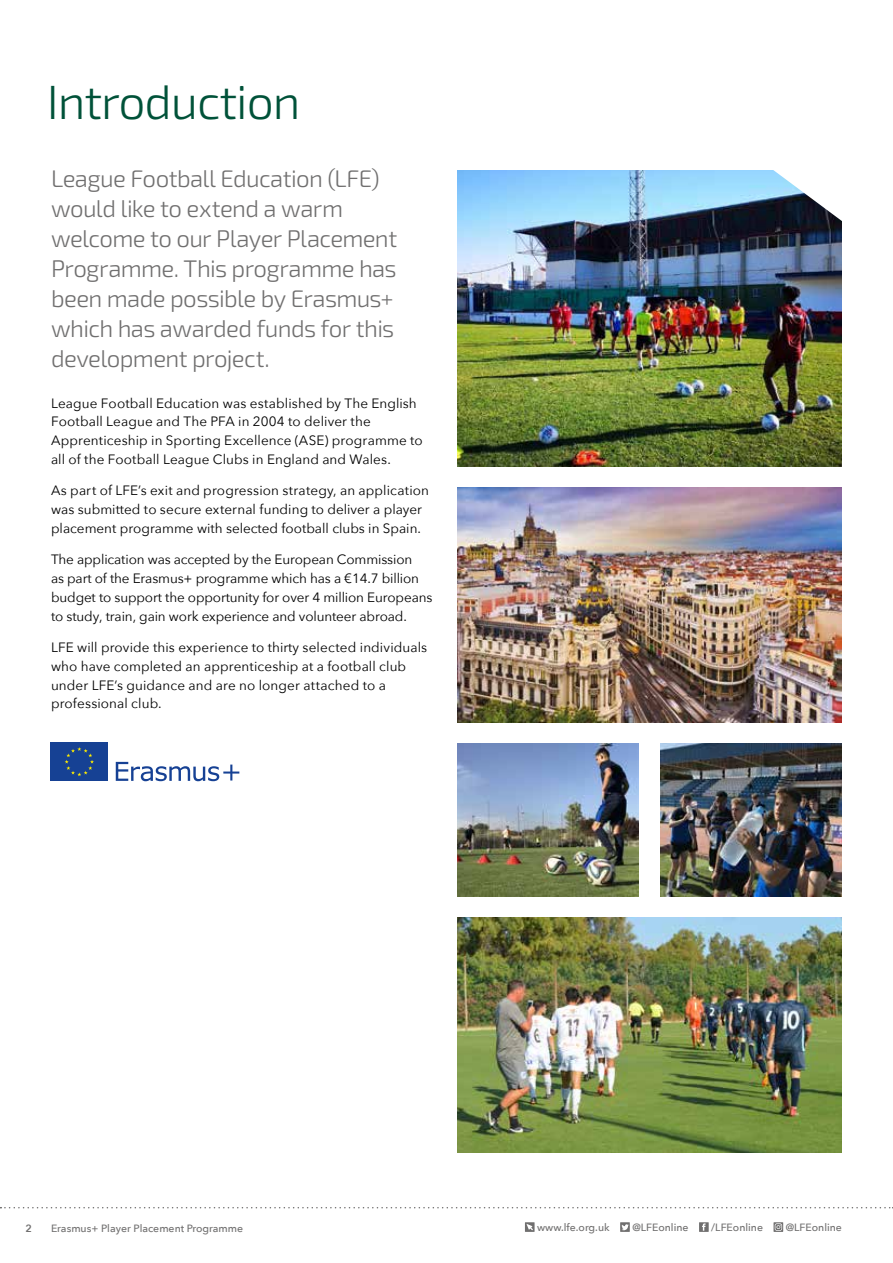
<style>
.page{position:relative;width:893px;height:1263px;background:#fff}
.page>*{position:absolute;margin:0;border:0;box-sizing:border-box;transform-origin:0 0}
.t1{font:300 48px "Exo 2.0";letter-spacing:-.02em;color:#005239}
.t2{font:300 24px/30px "Exo 2.0";letter-spacing:-.025em;color:#706f6f}
.t3{font:13.5px/18.8px "Avenir Next";letter-spacing:.005em;color:#000}
.t4{font:500 10.5px "Avenir Next";color:#706f6f}
.t5{font:600 10.5px "Avenir Next";color:#706f6f}
</style>
<div class="page">
<svg style="left:0;top:1207px;width:893px;height:1px"></svg>
<img style="left:457px;top:170px;width:385px;height:296px">
<img style="left:457px;top:743px;width:182px;height:153px">
<img style="left:660px;top:743px;width:182px;height:153px">
<svg style="left:769px;top:170px;width:73px;height:53px"></svg>
<svg style="left:116px;top:762px;width:123px;height:19px"></svg>
<div style="left:51px;top:743px;width:57px;height:38px;background:#164194"></div>
<svg style="left:65px;top:747px;width:29px;height:29px"></svg>
<img style="left:457px;top:488px;width:385px;height:234px">
<img style="left:457px;top:918px;width:385px;height:234px">
<div style="left:525px;top:1222px;width:10px;height:10px;background:#706f6f"></div>
<svg style="left:526px;top:1224px;width:7px;height:6px"></svg>
<svg style="left:620px;top:1222px;width:10px;height:10px"></svg>
<svg style="left:621px;top:1224px;width:8px;height:6px"></svg>
<div style="left:699px;top:1222px;width:10px;height:10px;background:#706f6f"></div>
<svg style="left:702px;top:1223px;width:4px;height:8px"></svg>
<svg style="left:773px;top:1222px;width:10px;height:10px"></svg>
<svg style="left:775px;top:1223px;width:7px;height:8px"></svg>
<h1 class="t1" style="left:47px;top:74px;width:255px">Introduction</h1>
<h2 class="t2" style="left:51px;top:164px;width:348px">League Football Education (LFE) would like to extend a warm welcome to our Player Placement<br>Programme. This programme has been made possible by Erasmus+ which has awarded funds for this development project.</h2>
<p class="t3" style="left:51px;top:393px;width:373px">League Football Education was established by The English Football League and The PFA in 2004 to deliver the Apprenticeship in Sporting Excellence (ASE) programme to all of the Football League Clubs in England and Wales.</p>
<p class="t3" style="left:51px;top:481px;width:379px">As part of LFE’s exit and progression strategy, an application was submitted to secure external funding to deliver a player placement programme with selected football clubs in Spain.</p>
<p class="t3" style="left:51px;top:550px;width:383px">The application was accepted by the European Commission<br>as part of the Erasmus+ programme which has a €14.7 billion budget to support the opportunity for over 4 million Europeans to study, train, gain work experience and volunteer abroad.</p>
<p class="t3" style="left:51px;top:637px;width:378px">LFE will provide this experience to thirty selected individuals who have completed an apprenticeship at a football club under LFE’s guidance and are no longer attached to a professional club.</p>
<p class="t5" style="left:26px;top:1219px;width:8px">2</p>
<p class="t4" style="left:51px;top:1219px;width:194px">Erasmus+ Player Placement Programme</p>
<p class="t4" style="left:537px;top:1218px;width:74px">www.lfe.org.uk</p>
<p class="t4" style="left:632px;top:1218px;width:58px">@LFEonline</p>
<p class="t4" style="left:711px;top:1218px;width:53px">/LFEonline</p>
<p class="t4" style="left:786px;top:1218px;width:58px">@LFEonline</p>
</div>
